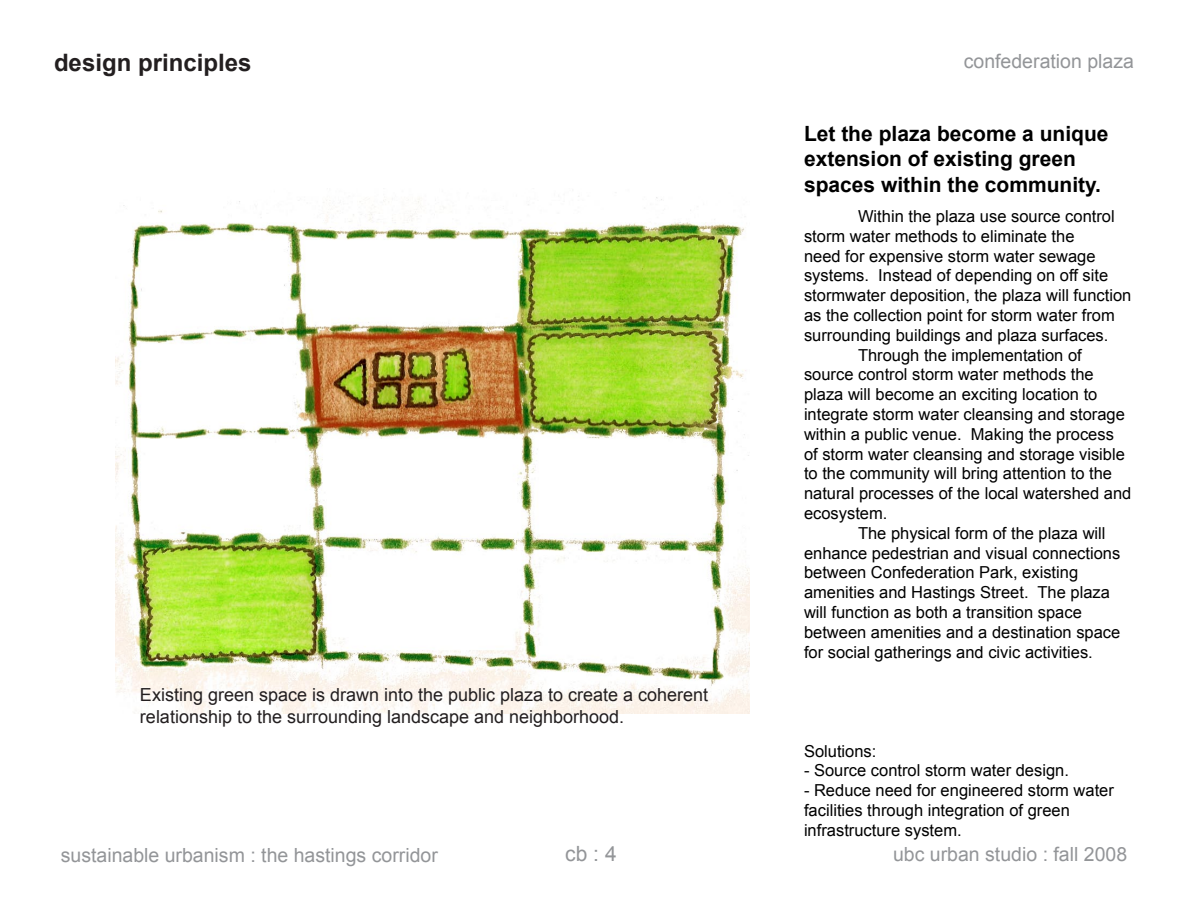
<style>
.page{position:relative;width:1188px;height:918px;background:#fff}
.page>*{position:absolute;margin:0;border:0;box-sizing:border-box;transform-origin:0 0}
.t1{font:700 24px "Arial";color:#231f20}
.t2{font:700 21px/25.2px "Arial";color:#000}
.Text{font:21px "Arial";color:#939598}
.Text-2{font:19.5px "Arial";color:#939598}
.t3{font:18px/21.6px "Arial";color:#231f20}
.Section_Title{font:16.5px/19.8px "Arial";color:#000}
</style>
<div class="page">
<img style="left:115px;top:196px;width:635px;height:518px">
<p class="t1" style="left:54px;top:47px;width:199px">design principles</p>
<p class="Text-2" style="left:964px;top:49px;width:172px">confederation plaza</p>
<p class="t3" style="left:140px;top:684px;width:570px">Existing green space is drawn into the public plaza to create a coherent relationship to the surrounding landscape and neighborhood.</p>
<p class="t2" style="left:804px;top:122px;width:306px">Let the plaza become a unique extension of existing green spaces within the community.</p>
<p class="Section_Title" style="left:804px;top:206px;width:329px;text-indent:54px">Within the plaza use source control storm water methods to eliminate the<br>need for expensive storm water sewage systems. Instead of depending on off site stormwater deposition, the plaza will function as the collection point for storm water from surrounding buildings and plaza surfaces.</p>
<p class="Section_Title" style="left:804px;top:345px;width:329px;text-indent:54px">Through the implementation of source control storm water methods the plaza will become an exciting location to integrate storm water cleansing and storage within a public venue. Making the process of storm water cleansing and storage visible to the community will bring attention to the natural processes of the local watershed and ecosystem.</p>
<p class="Section_Title" style="left:804px;top:523px;width:318px;text-indent:54px">The physical form of the plaza will enhance pedestrian and visual connections between Confederation Park, existing amenities and Hastings Street. The plaza will function as both a transition space between amenities and a destination space for social gatherings and civic activities.</p>
<p class="Section_Title" style="left:804px;top:741px;width:74px">Solutions:</p>
<p class="Section_Title" style="left:804px;top:761px;width:267px">- Source control storm water design.</p>
<p class="Section_Title" style="left:804px;top:781px;width:311px">- Reduce need for engineered storm water facilities through integration of green infrastructure system.</p>
<p class="Text" style="left:565px;top:840px;width:53px">cb : 4</p>
<p class="Text-2" style="left:61px;top:843px;width:379px">sustainable urbanism : the hastings corridor</p>
<p class="Text-2" style="left:893px;top:841px;width:236px">ubc urban studio : fall 2008</p>
</div>
